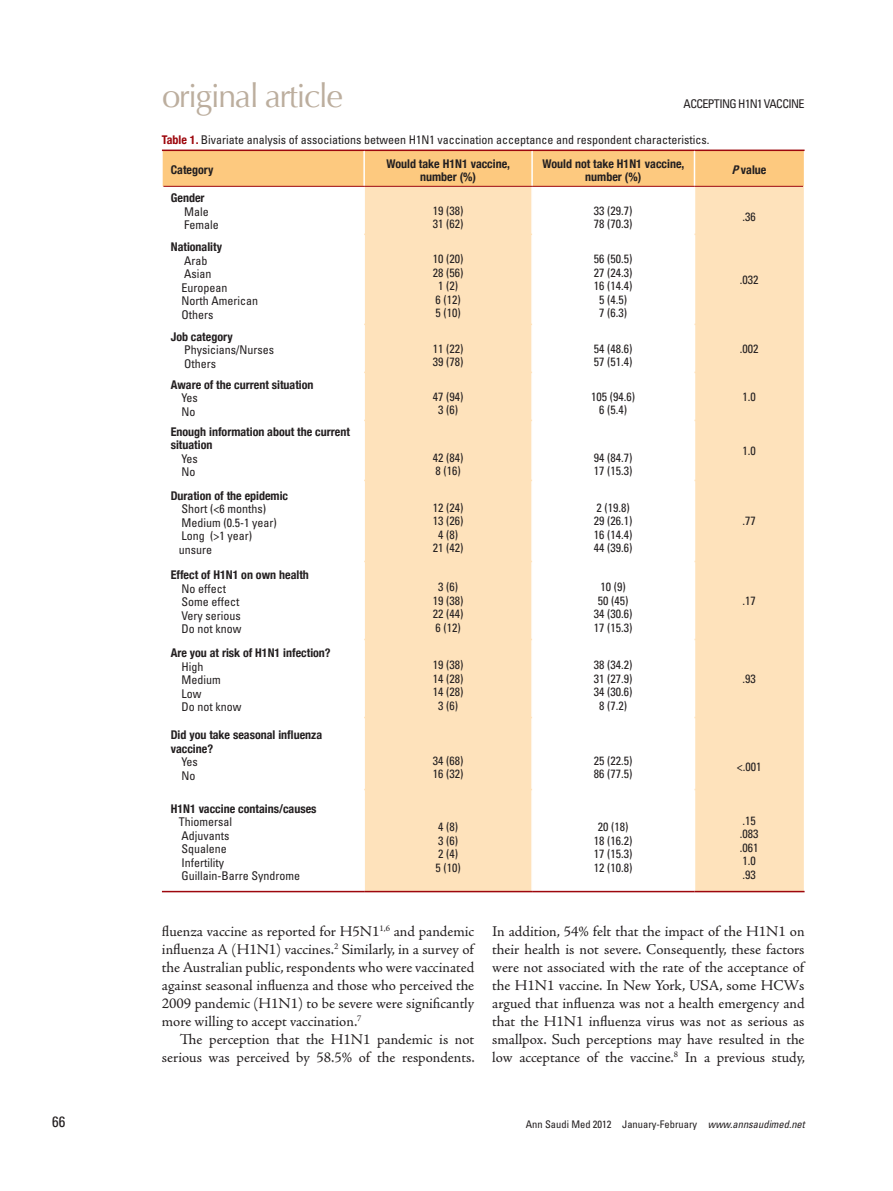
<style>
.page{position:relative;width:893px;height:1191px;background:#fff}
.page>*{position:absolute;margin:0;border:0;box-sizing:border-box;transform-origin:0 0}
.t1{font:33px "Optima";letter-spacing:-.05em;color:#bcae9e}
.t2{font:15px/18px "Adobe Jenson Pro";letter-spacing:-.005em;color:#231f20;text-align:justify}
.t3{font:condensed 15px "Univers LT Std";color:#231f20}
.t4{font:condensed 12px/13.5px "Univers LT Std";color:#231f20}
.t5{font:700 condensed 12px/13.5px "Helvetica Neue";color:#231f20;text-align:center}
.t6{font:condensed 12px "Univers LT Std";letter-spacing:-.05em;color:#231f20}
.t7{font:condensed 10.5px "Univers LT Std";color:#231f20}
.s1{font-family:"Helvetica Neue";font-weight:700;color:#9d070d}
.s2{font-style:italic}
</style>
<div class="page">
<div style="left:163px;top:151px;width:641px;height:35px;background:#fdc97f"></div>
<svg style="left:364px;top:186px;width:440px;height:705px;fill:#fee2bb"></svg>
<hr style="left:363px;top:187px;width:2px;height:47px;background:#fff">
<hr style="left:531px;top:187px;width:2px;height:47px;background:#fff">
<hr style="left:694px;top:187px;width:1px;height:47px;background:#fff">
<hr style="left:363px;top:235px;width:2px;height:89px;background:#fff">
<hr style="left:531px;top:235px;width:2px;height:89px;background:#fff">
<hr style="left:694px;top:235px;width:1px;height:89px;background:#fff">
<hr style="left:363px;top:325px;width:2px;height:47px;background:#fff">
<hr style="left:531px;top:325px;width:2px;height:47px;background:#fff">
<hr style="left:694px;top:325px;width:1px;height:47px;background:#fff">
<hr style="left:363px;top:373px;width:2px;height:47px;background:#fff">
<hr style="left:531px;top:373px;width:2px;height:47px;background:#fff">
<hr style="left:694px;top:373px;width:1px;height:47px;background:#fff">
<hr style="left:363px;top:421px;width:2px;height:59px;background:#fff">
<hr style="left:531px;top:421px;width:2px;height:59px;background:#fff">
<hr style="left:694px;top:421px;width:1px;height:59px;background:#fff">
<hr style="left:363px;top:481px;width:2px;height:80px;background:#fff">
<hr style="left:531px;top:481px;width:2px;height:80px;background:#fff">
<hr style="left:694px;top:481px;width:1px;height:80px;background:#fff">
<hr style="left:363px;top:562px;width:2px;height:77px;background:#fff">
<hr style="left:531px;top:562px;width:2px;height:77px;background:#fff">
<hr style="left:694px;top:562px;width:1px;height:77px;background:#fff">
<hr style="left:363px;top:640px;width:2px;height:77px;background:#fff">
<hr style="left:531px;top:640px;width:2px;height:77px;background:#fff">
<hr style="left:694px;top:640px;width:1px;height:77px;background:#fff">
<hr style="left:363px;top:718px;width:2px;height:71px;background:#fff">
<hr style="left:531px;top:718px;width:2px;height:71px;background:#fff">
<hr style="left:694px;top:718px;width:1px;height:71px;background:#fff">
<hr style="left:363px;top:790px;width:2px;height:101px;background:#fff">
<hr style="left:531px;top:790px;width:2px;height:101px;background:#fff">
<hr style="left:694px;top:790px;width:1px;height:101px;background:#fff">
<hr style="left:162px;top:891px;width:202px;height:1px;background:#9d070d">
<hr style="left:364px;top:891px;width:168px;height:1px;background:#9d070d">
<hr style="left:532px;top:891px;width:162px;height:1px;background:#9d070d">
<hr style="left:694px;top:891px;width:111px;height:1px;background:#9d070d">
<hr style="left:162px;top:150px;width:202px;height:1px;background:#9d070d">
<hr style="left:364px;top:150px;width:168px;height:1px;background:#9d070d">
<hr style="left:532px;top:150px;width:162px;height:1px;background:#9d070d">
<hr style="left:694px;top:150px;width:111px;height:1px;background:#9d070d">
<hr style="left:363px;top:151px;width:2px;height:35px;background:#fff">
<hr style="left:531px;top:151px;width:2px;height:35px;background:#fff">
<hr style="left:694px;top:151px;width:1px;height:35px;background:#fff">
<hr style="left:163px;top:186px;width:201px;height:1px;background:#9d070d">
<hr style="left:364px;top:186px;width:168px;height:1px;background:#9d070d">
<hr style="left:532px;top:186px;width:162px;height:1px;background:#9d070d">
<hr style="left:694px;top:186px;width:109px;height:1px;background:#9d070d">
<h1 class="t1" style="left:162px;top:76px;width:182px">original article</h1>
<p class="t6" style="left:684px;top:96px;width:122px">accepting h1n1 vaccine</p>
<p class="t4" style="left:162px;top:132px;width:549px"><span class="s1">Table 1.</span> Bivariate analysis of associations between H 1N 1 vaccination acceptance and respondent characteristics.</p>
<p class="t5" style="left:171px;top:163px;width:44px">Category</p>
<p class="t5" style="left:386px;top:156px;width:125px">Would take H1N1 vaccine, number (%)</p>
<p class="t5" style="left:543px;top:156px;width:143px">Would not take H1N1 vaccine, number (%)</p>
<p class="t5" style="left:732px;top:163px;width:36px"><span class="s2">P</span>value</p>
<p class="t5" style="left:171px;top:191px;width:35px">Gender</p>
<p class="t4" style="left:184px;top:205px;width:36px">Male<br>Female</p>
<p class="t4" style="left:433px;top:203px;width:32px">19 (38)<br>31 (62)</p>
<p class="t4" style="left:594px;top:203px;width:40px">33 (29.7)<br>78 (70.3)</p>
<p class="t4" style="left:742px;top:210px;width:15px">.36</p>
<p class="t5" style="left:171px;top:240px;width:53px">Nationality</p>
<p class="t4" style="left:181px;top:254px;width:78px">Arab<br>Asian<br>European<br>North American<br>Others</p>
<p class="t4" style="left:433px;top:252px;width:32px;text-align:center">10 (20)<br>28 (56)<br>1 (2)<br>6 (12)<br>5 (10)</p>
<p class="t4" style="left:594px;top:252px;width:40px;text-align:center">56 (50.5)<br>27 (24.3)<br>16 (14.4)<br>5 (4.5)<br>7 (6.3)</p>
<p class="t4" style="left:740px;top:272px;width:20px">.032</p>
<p class="t5" style="left:171px;top:329px;width:63px">Job category</p>
<p class="t4" style="left:184px;top:343px;width:91px">Physicians/N urses<br>Others</p>
<p class="t4" style="left:433px;top:341px;width:32px">11 (22)<br>39 (78)</p>
<p class="t4" style="left:594px;top:341px;width:40px">54 (48.6)<br>57 (51.4)</p>
<p class="t4" style="left:740px;top:341px;width:20px">.002</p>
<p class="t5" style="left:171px;top:377px;width:144px">Aware of the current situation</p>
<p class="t4" style="left:181px;top:391px;width:18px">Yes<br>No</p>
<p class="t4" style="left:433px;top:389px;width:32px;text-align:center">47 (94)<br>3 (6)</p>
<p class="t4" style="left:591px;top:389px;width:45px;text-align:center">105 (94.6)<br>6 (5.4)</p>
<p class="t4" style="left:742px;top:389px;width:15px">1.0</p>
<p class="t5" style="left:171px;top:425px;width:181px;text-align:left">Enough information about the current situation</p>
<p class="t4" style="left:181px;top:452px;width:18px">Yes<br>No</p>
<p class="t4" style="left:433px;top:450px;width:32px">42 (84)<br>8 (16)</p>
<p class="t4" style="left:594px;top:450px;width:40px">94 (84.7)<br>17 (15.3)</p>
<p class="t4" style="left:742px;top:443px;width:15px">1.0</p>
<p class="t5" style="left:171px;top:488px;width:119px">Duration of the epidemic</p>
<p class="t4" style="left:179px;top:502px;width:99px">Short (&lt;6 months)<br>Medium (0.5-1 year)<br>Long (&gt;1 year) unsure</p>
<p class="t4" style="left:433px;top:500px;width:32px;text-align:center">12 (24)<br>13 (26)<br>4 (8)<br>21 (42)</p>
<p class="t4" style="left:594px;top:500px;width:40px">2 (19.8)<br>29 (26.1)<br>16 (14.4)<br>44 (39.6)</p>
<p class="t5" style="left:171px;top:568px;width:140px">Effect of H1N1 on own health</p>
<p class="t4" style="left:181px;top:581px;width:61px">N o effect<br>Some effect<br>Very serious<br>Do not know</p>
<p class="t4" style="left:433px;top:580px;width:32px;text-align:center">3 (6)<br>19 (38)<br>22 (44)<br>6 (12)</p>
<p class="t4" style="left:594px;top:580px;width:40px;text-align:center">10 (9)<br>50 (45)<br>34 (30.6)<br>17 (15.3)</p>
<p class="t5" style="left:171px;top:646px;width:162px">Are you at risk of H1N1 infection?</p>
<p class="t4" style="left:181px;top:659px;width:61px">High<br>Medium<br>Low<br>Do not know</p>
<p class="t4" style="left:433px;top:658px;width:32px;text-align:center">19 (38)<br>14 (28)<br>14 (28)<br>3 (6)</p>
<p class="t4" style="left:594px;top:658px;width:40px;text-align:center">38 (34.2)<br>31 (27.9)<br>34 (30.6)<br>8 (7.2)</p>
<p class="t4" style="left:742px;top:514px;width:15px">.77</p>
<p class="t4" style="left:742px;top:593px;width:15px">.17</p>
<p class="t4" style="left:742px;top:671px;width:15px">.93</p>
<p class="t5" style="left:171px;top:728px;width:153px;text-align:left">Did you take seasonal influenza vaccine?</p>
<p class="t4" style="left:181px;top:755px;width:18px">Yes<br>No</p>
<p class="t4" style="left:433px;top:753px;width:32px">34 (68)<br>16 (32)</p>
<p class="t4" style="left:594px;top:753px;width:40px">25 (22.5)<br>86 (77.5)</p>
<p class="t4" style="left:737px;top:760px;width:26px">&lt;.001</p>
<p class="t5" style="left:171px;top:801px;width:147px">H1N1 vaccine contains/causes</p>
<p class="t4" style="left:179px;top:815px;width:123px">Thiomersal<br>Adjuvants<br>Squalene<br>I nfertility<br>Guillain-Barre Syndrome</p>
<p class="t4" style="left:435px;top:820px;width:27px">4 (8)<br>3 (6)<br>2 (4)<br>5 (10)</p>
<p class="t4" style="left:594px;top:820px;width:40px;text-align:center">20 (18)<br>18 (16.2)<br>17 (15.3)<br>12 (10.8)</p>
<p class="t4" style="left:740px;top:813px;width:20px">.15 .083 .061<br>1.0 .93</p>
<p class="t2" style="left:162px;top:923px;width:314px">fluenza vaccine as reported for H5N1<sup>1,6</sup> and pandemic influenza A (H1N1) vaccines.<sup>2</sup> Similarly, in a survey of the Australian public, respondents who were vaccinated against seasonal influenza and those who perceived the 2009 pandemic (H1N1) to be severe were significantly more willing to accept vaccination.<sup>7</sup></p>
<p class="t2" style="left:162px;top:1031px;width:314px;text-align:right">The perception that the H1N1 pandemic is not serious was perceived by 58.5% of the respondents.</p>
<p class="t2" style="left:492px;top:923px;width:314px">In addition, 54% felt that the impact of the H1N1 on their health is not severe. Consequently, these factors were not associated with the rate of the acceptance of the H1N1 vaccine. In New York, USA, some HCWs argued that influenza was not a health emergency and that the H1N1 influenza virus was not as serious as smallpox. Such perceptions may have resulted in the low acceptance of the vaccine.<sup>8</sup> In a previous study,</p>
<p class="t3" style="left:52px;top:1111px;width:15px">66</p>
<p class="t7" style="left:526px;top:1118px;width:280px">Ann Saudi Med 2012 January-February <span class="s2">www.annsaudimed.net</span></p>
</div>
